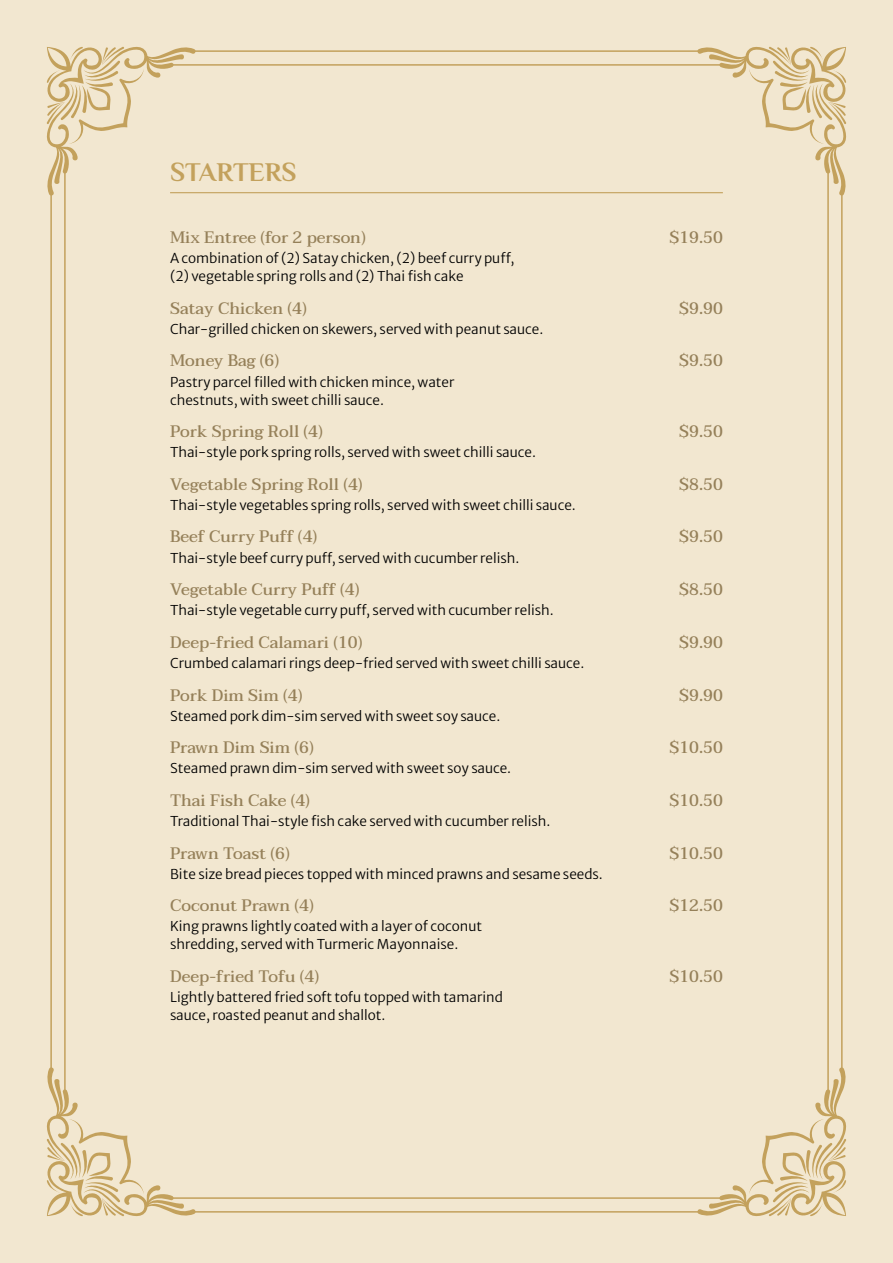
<style>
.page{position:relative;width:893px;height:1263px;background:#f2e7d0}
.page>*{position:absolute;margin:0;border:0;box-sizing:border-box;transform-origin:0 0}
.category{font:700 27px "El Messiri";color:#c3a15c}
.dish_name_-_3mm_spac{font:500 16.5px "Taviraj";color:#958059}
.description{font:13.5px/18px "Merriweather Sans";color:#000}
</style>
<div class="page">
<svg style="left:697px;top:1067px;width:149px;height:149px"></svg>
<svg style="left:47px;top:1067px;width:149px;height:149px"></svg>
<svg style="left:697px;top:47px;width:149px;height:149px"></svg>
<svg style="left:47px;top:47px;width:149px;height:149px"></svg>
<hr style="left:841px;top:190px;width:2px;height:883px;background:#c3a15c">
<hr style="left:192px;top:1211px;width:509px;height:1px;background:#c3a15c">
<hr style="left:192px;top:50px;width:509px;height:2px;background:#c3a15c">
<hr style="left:50px;top:190px;width:2px;height:883px;background:#c3a15c">
<hr style="left:827px;top:172px;width:2px;height:919px;background:#c3a15c">
<hr style="left:171px;top:1197px;width:551px;height:2px;background:#c3a15c">
<hr style="left:171px;top:64px;width:551px;height:2px;background:#c3a15c">
<hr style="left:64px;top:172px;width:2px;height:919px;background:#c3a15c">
<hr style="left:170px;top:192px;width:553px;height:1px;background:#c3a15c">
<p class="category" style="left:170px;top:155px;width:128px">STARTERS</p>
<p class="dish_name_-_3mm_spac" style="left:170px;top:224px;width:197px">Mix Entree (for 2 person)</p>
<p class="dish_name_-_3mm_spac" style="left:669px;top:224px;width:55px">$19.50</p>
<p class="description" style="left:170px;top:248px;width:346px">A combination of (2) Satay chicken, (2) beef curry puff, (2) vegetable spring rolls and (2) Thai fish cake</p>
<p class="dish_name_-_3mm_spac" style="left:170px;top:295px;width:138px">Satay Chicken (4)</p>
<p class="dish_name_-_3mm_spac" style="left:679px;top:295px;width:45px">$9.90</p>
<p class="description" style="left:170px;top:318px;width:375px">Char-grilled chicken on skewers, served with peanut sauce.</p>
<p class="dish_name_-_3mm_spac" style="left:170px;top:348px;width:111px">Money Bag (6)</p>
<p class="dish_name_-_3mm_spac" style="left:679px;top:348px;width:45px">$9.50</p>
<p class="description" style="left:170px;top:371px;width:286px">Pastry parcel filled with chicken mince, water chestnuts, with sweet chilli sauce.</p>
<p class="dish_name_-_3mm_spac" style="left:170px;top:418px;width:154px">Pork Spring Roll (4)</p>
<p class="dish_name_-_3mm_spac" style="left:679px;top:418px;width:45px">$9.50</p>
<p class="description" style="left:170px;top:442px;width:367px">Thai-style pork spring rolls, served with sweet chilli sauce.</p>
<p class="dish_name_-_3mm_spac" style="left:170px;top:471px;width:194px">Vegetable Spring Roll (4)</p>
<p class="dish_name_-_3mm_spac" style="left:679px;top:471px;width:45px">$8.50</p>
<p class="description" style="left:170px;top:494px;width:407px">Thai-style vegetables spring rolls, served with sweet chilli sauce.</p>
<p class="dish_name_-_3mm_spac" style="left:170px;top:524px;width:149px">Beef Curry Puff (4)</p>
<p class="dish_name_-_3mm_spac" style="left:679px;top:524px;width:45px">$9.50</p>
<p class="description" style="left:170px;top:547px;width:351px">Thai-style beef curry puff, served with cucumber relish.</p>
<p class="dish_name_-_3mm_spac" style="left:170px;top:576px;width:191px">Vegetable Curry Puff (4)</p>
<p class="dish_name_-_3mm_spac" style="left:679px;top:576px;width:45px">$8.50</p>
<p class="description" style="left:170px;top:600px;width:385px">Thai-style vegetable curry puff, served with cucumber relish.</p>
<p class="dish_name_-_3mm_spac" style="left:170px;top:629px;width:194px">Deep-fried Calamari (10)</p>
<p class="dish_name_-_3mm_spac" style="left:679px;top:629px;width:45px">$9.90</p>
<p class="description" style="left:170px;top:652px;width:416px">Crumbed calamari rings deep-fried served with sweet chilli sauce.</p>
<p class="dish_name_-_3mm_spac" style="left:170px;top:682px;width:134px">Pork Dim Sim (4)</p>
<p class="dish_name_-_3mm_spac" style="left:679px;top:682px;width:45px">$9.90</p>
<p class="description" style="left:170px;top:705px;width:332px">Steamed pork dim-sim served with sweet soy sauce.</p>
<p class="dish_name_-_3mm_spac" style="left:170px;top:734px;width:145px">Prawn Dim Sim (6)</p>
<p class="dish_name_-_3mm_spac" style="left:669px;top:734px;width:55px">$10.50</p>
<p class="description" style="left:170px;top:758px;width:343px">Steamed prawn dim-sim served with sweet soy sauce.</p>
<p class="dish_name_-_3mm_spac" style="left:170px;top:787px;width:141px">Thai Fish Cake (4)</p>
<p class="dish_name_-_3mm_spac" style="left:669px;top:787px;width:55px">$10.50</p>
<p class="description" style="left:170px;top:811px;width:382px">Traditional Thai-style fish cake served with cucumber relish.</p>
<p class="dish_name_-_3mm_spac" style="left:170px;top:840px;width:121px">Prawn Toast (6)</p>
<p class="dish_name_-_3mm_spac" style="left:669px;top:840px;width:55px">$10.50</p>
<p class="description" style="left:170px;top:863px;width:434px">Bite size bread pieces topped with minced prawns and sesame seeds.</p>
<p class="dish_name_-_3mm_spac" style="left:170px;top:892px;width:145px">Coconut Prawn (4)</p>
<p class="dish_name_-_3mm_spac" style="left:669px;top:892px;width:55px">$12.50</p>
<p class="description" style="left:170px;top:916px;width:314px">King prawns lightly coated with a layer of coconut shredding, served with Turmeric Mayonnaise.</p>
<p class="dish_name_-_3mm_spac" style="left:170px;top:963px;width:150px">Deep-fried Tofu (4)</p>
<p class="dish_name_-_3mm_spac" style="left:669px;top:963px;width:55px">$10.50</p>
<p class="description" style="left:170px;top:987px;width:334px">Lightly battered fried soft tofu topped with tamarind sauce, roasted peanut and shallot.</p>
</div>
